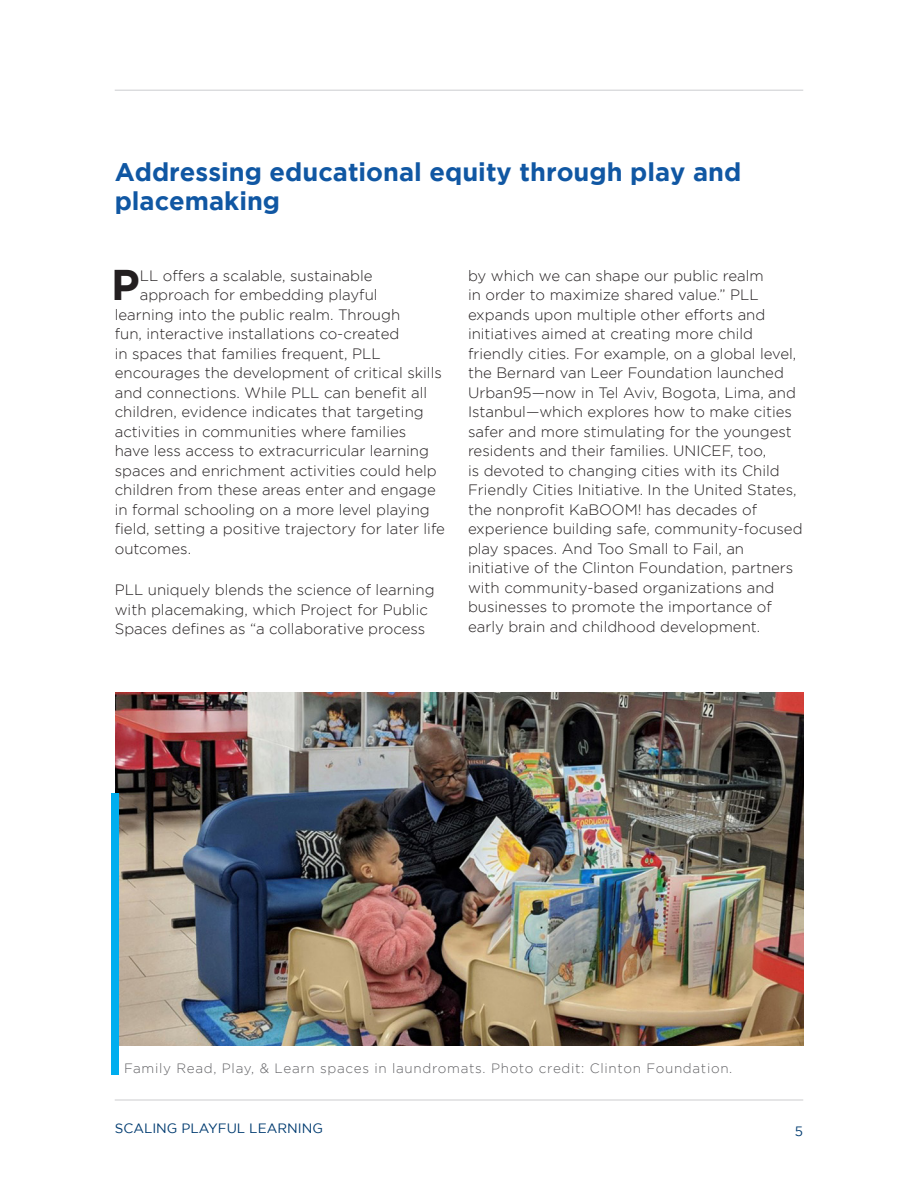
<style>
.page{position:relative;width:918px;height:1188px;background:#fff}
.page>*{position:absolute;margin:0;border:0;box-sizing:border-box;transform-origin:0 0}
.Normal_wrd_2{font:700 42.9px "Gotham";color:#231f20}
.Normal_wrd_2-2{font:700 25.5px/29.2px "Gotham";color:#1057a3}
.Normal_wrd_2-3{font:300 15px/19.5px "Gotham";color:#231f20}
.t1{font:300 13.5px "Gotham";letter-spacing:.05em;color:#636366}
.t2{font:13.5px "Gotham";color:#003b70}
</style>
<div class="page">
<hr style="left:115px;top:1099px;width:688px;height:2px;background:#d1d2d4">
<hr style="left:115px;top:90px;width:688px;height:1px;background:#d1d2d4">
<img style="left:115px;top:692px;width:688px;height:353px">
<div style="left:111px;top:794px;width:8px;height:281px;background:#00aeef"></div>
<p class="Normal_wrd_2-2" style="left:115px;top:156px;width:628px">Addressing educational equity through play and placemaking</p>
<p class="Normal_wrd_2" style="left:111px;top:260px;width:30px">P</p>
<p class="Normal_wrd_2-3" style="left:140px;top:266px;width:234px">LL offers a scalable, sustainable</p>
<p class="Normal_wrd_2-3" style="left:140px;top:285px;width:239px">approach for embedding playful</p>
<p class="Normal_wrd_2-3" style="left:115px;top:305px;width:287px">learning into the public realm. Through</p>
<p class="Normal_wrd_2-3" style="left:115px;top:324px;width:286px">fun, interactive installations co-created</p>
<p class="Normal_wrd_2-3" style="left:115px;top:344px;width:268px">in spaces that families frequent, PLL</p>
<p class="Normal_wrd_2-3" style="left:115px;top:363px;width:329px">encourages the development of critical skills</p>
<p class="Normal_wrd_2-3" style="left:115px;top:383px;width:314px">and connections. While PLL can benefit all</p>
<p class="Normal_wrd_2-3" style="left:115px;top:402px;width:311px">children, evidence indicates that targeting</p>
<p class="Normal_wrd_2-3" style="left:115px;top:422px;width:293px">activities in communities where families</p>
<p class="Normal_wrd_2-3" style="left:115px;top:441px;width:316px">have less access to extracurricular learning</p>
<p class="Normal_wrd_2-3" style="left:115px;top:461px;width:324px">spaces and enrichment activities could help</p>
<p class="Normal_wrd_2-3" style="left:115px;top:480px;width:323px">children from these areas enter and engage</p>
<p class="Normal_wrd_2-3" style="left:115px;top:500px;width:317px">in formal schooling on a more level playing</p>
<p class="Normal_wrd_2-3" style="left:115px;top:519px;width:332px">field, setting a positive trajectory for later life</p>
<p class="Normal_wrd_2-3" style="left:115px;top:539px;width:78px">outcomes.</p>
<p class="Normal_wrd_2-3" style="left:115px;top:580px;width:321px">PLL uniquely blends the science of learning with placemaking, which Project for Public<br>Spaces defines as “a collaborative process</p>
<p class="Normal_wrd_2-3" style="left:468px;top:266px;width:336px">by which we can shape our public realm<br>in order to maximize shared value.” PLL expands upon multiple other efforts and initiatives aimed at creating more child friendly cities. For example, on a global level, the Bernard van Leer Foundation launched Urban95—now in Tel Aviv, Bogota, Lima, and Istanbul—which explores how to make cities safer and more stimulating for the youngest residents and their families. UNICEF, too,<br>is devoted to changing cities with its Child Friendly Cities Initiative. In the United States, the nonprofit KaBOOM! has decades of experience building safe, community-focused play spaces. And Too Small to Fail, an initiative of the Clinton Foundation, partners with community-based organizations and businesses to promote the importance of early brain and childhood development.</p>
<p class="t1" style="left:124px;top:1061px;width:610px">Family Read, Play, &amp; Learn spaces in laundromats. Photo credit: Clinton Foundation.</p>
<p class="t2" style="left:115px;top:1121px;width:210px">SCALING PLAYFUL LEARNING</p>
<p class="t2" style="left:795px;top:1124px;width:10px">5</p>
</div>
